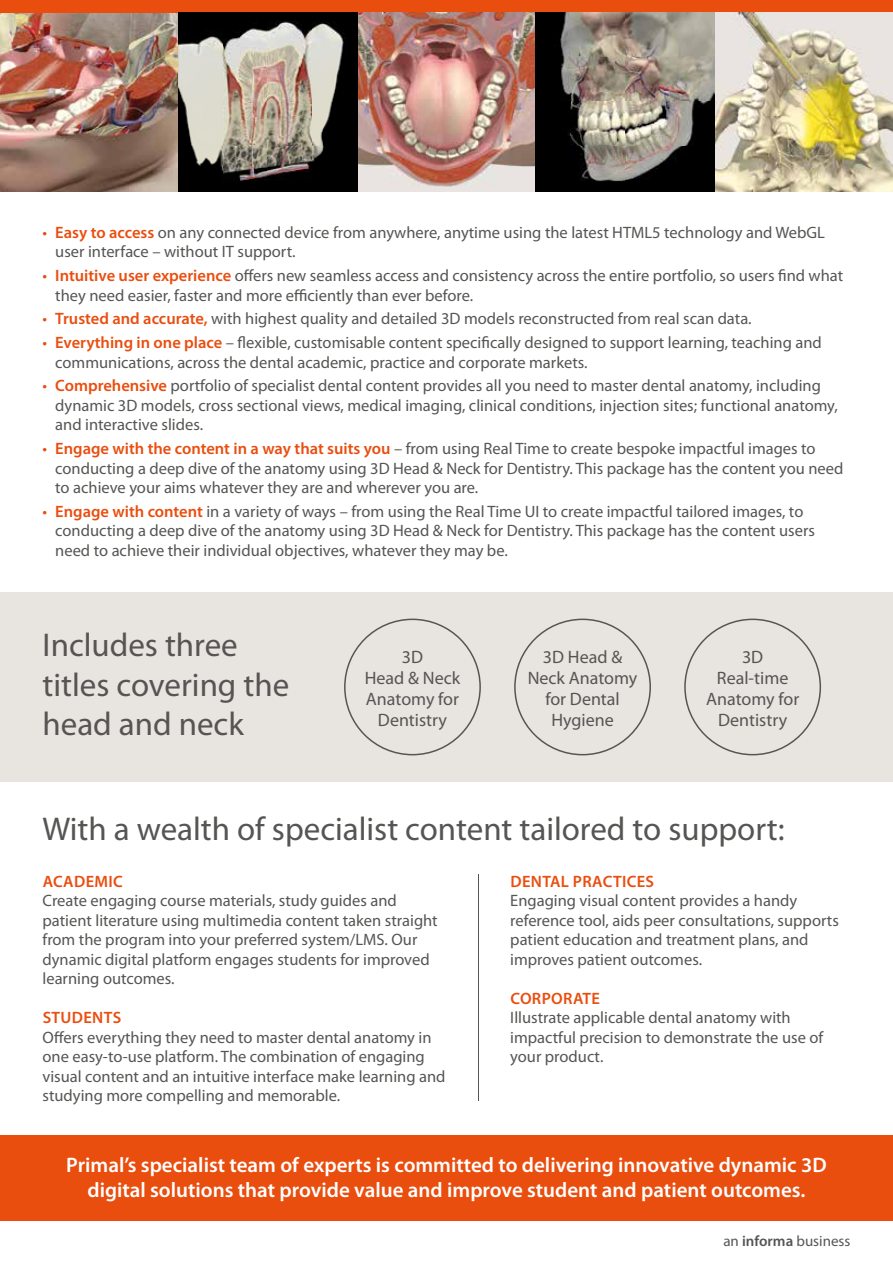
<style>
.page{position:relative;width:893px;height:1263px;background:#fff}
.page>*{position:absolute;margin:0;border:0;box-sizing:border-box;transform-origin:0 0}
.t1{font:33px/39.6px "Myriad Pro";color:#565554}
.t2{font:600 21px/25.2px "Myriad Pro";color:#fff;text-align:center}
.t3{font:18px/21px "Myriad Pro";color:#565554;text-align:center}
.t4{font:16.5px/19.5px "Myriad Pro";color:#565554}
.t5{font:600 16.5px "Myriad Pro";letter-spacing:.02em;color:#e94e0f}
.t6{font:15px "Myriad Pro";color:#565554}
.s1{color:#e94e0f}
.s2{font-weight:600;color:#e94e0f}
.s3{font-weight:600}
</style>
<div class="page">
<img style="left:0;top:13px;width:179px;height:178px">
<div style="left:0;top:0;width:893px;height:13px;background:#e94e0f"></div>
<div style="left:0;top:1135px;width:893px;height:85px;background:#e94e0f"></div>
<hr style="left:478px;top:874px;width:1px;height:227px;background:#565554">
<img style="left:357px;top:13px;width:179px;height:178px">
<img style="left:715px;top:13px;width:178px;height:178px">
<svg style="left:536px;top:13px;width:178px;height:178px;background:#6a645c"></svg>
<img style="left:714px;top:13px;width:1px;height:178px">
<img style="left:179px;top:13px;width:178px;height:178px">
<div style="left:0;top:592px;width:893px;height:190px;background:#e8e5e0"></div>
<svg style="left:344px;top:619px;width:137px;height:136px"></svg>
<svg style="left:514px;top:619px;width:137px;height:136px"></svg>
<svg style="left:684px;top:619px;width:137px;height:136px"></svg>
<p class="t4" style="left:55px;top:223px;width:771px;text-indent:-13px"><span class="s1">•</span> <span class="s2">Easy to access</span> on any connected device from anywhere, anytime using the latest HTML5 technology and WebGL user interface – without IT support.</p>
<p class="t4" style="left:55px;top:266px;width:789px;text-indent:-13px"><span class="s1">•</span> <span class="s2">Intuitive user experience</span> offers new seamless access and consistency across the entire portfolio, so users find what they need easier, faster and more efficiently than ever before.</p>
<p class="t4" style="left:43px;top:309px;width:711px"><span class="s1">•</span> <span class="s2">Trusted and accurate,</span> with highest quality and detailed 3D models reconstructed from real scan data.</p>
<p class="t4" style="left:55px;top:333px;width:768px;text-indent:-13px"><span class="s1">•</span> <span class="s2">Everything in one place</span> – flexible, customisable content specifically designed to support learning, teaching and communications, across the dental academic, practice and corporate markets.</p>
<p class="t4" style="left:55px;top:376px;width:784px;text-indent:-13px"><span class="s1">•</span> <span class="s2">Comprehensive</span> portfolio of specialist dental content provides all you need to master dental anatomy, including dynamic 3D models, cross sectional views, medical imaging, clinical conditions, injection sites; functional anatomy, and interactive slides.</p>
<p class="t4" style="left:55px;top:439px;width:790px;text-indent:-13px"><span class="s1">•</span> <span class="s2">Engage with the content in a way that suits you</span> – from using Real Time to create bespoke impactful images to conducting a deep dive of the anatomy using 3D Head &amp; Neck for Dentistry. This package has the content you need to achieve your aims whatever they are and wherever you are.</p>
<p class="t4" style="left:55px;top:502px;width:761px;text-indent:-13px"><span class="s1">•</span> <span class="s2">Engage with content</span> in a variety of ways – from using the Real Time UI to create impactful tailored images, to conducting a deep dive of the anatomy using 3D Head &amp; Neck for Dentistry. This package has the content users need to achieve their individual objectives, whatever they may be.</p>
<h1 class="t1" style="left:43px;top:626px;width:248px">Includes three titles covering the head and neck</h1>
<p class="t3" style="left:365px;top:647px;width:97px">3D<br>Head &amp; Neck<br>Anatomy for<br>Dentistry</p>
<p class="t3" style="left:528px;top:647px;width:111px">3D Head &amp;<br>Neck Anatomy for Dental<br>Hygiene</p>
<p class="t3" style="left:706px;top:647px;width:95px">3D<br>Real-time<br>Anatomy for<br>Dentistry</p>
<h1 class="t1" style="left:43px;top:810px;width:744px">With a wealth of specialist content tailored to support:</h1>
<p class="t5" style="left:43px;top:872px;width:82px">ACADEMIC</p>
<p class="t4" style="left:43px;top:891px;width:397px">Create engaging course materials, study guides and patient literature using multimedia content taken straight from the program into your preferred system/LMS. Our dynamic digital platform engages students for improved learning outcomes.</p>
<p class="t5" style="left:43px;top:1009px;width:80px">STUDENTS</p>
<p class="t4" style="left:43px;top:1028px;width:405px">Offers everything they need to master dental anatomy in one easy-to-use platform. The combination of engaging visual content and an intuitive interface make learning and studying more compelling and memorable.</p>
<p class="t5" style="left:510px;top:872px;width:145px">DENTAL PRACTICES</p>
<p class="t4" style="left:510px;top:891px;width:330px">Engaging visual content provides a handy reference tool, aids peer consultations, supports patient education and treatment plans, and improves patient outcomes.</p>
<p class="t5" style="left:510px;top:989px;width:91px">CORPORATE</p>
<p class="t4" style="left:510px;top:1008px;width:315px">Illustrate applicable dental anatomy with impactful precision to demonstrate the use of your product.</p>
<p class="t2" style="left:66px;top:1153px;width:762px">Primal’s specialist team of experts is committed to delivering innovative dynamic 3D digital solutions that provide value and improve student and patient outcomes.</p>
<p class="t6" style="left:723px;top:1232px;width:129px">an <span class="s3">informa</span> business</p>
</div>
